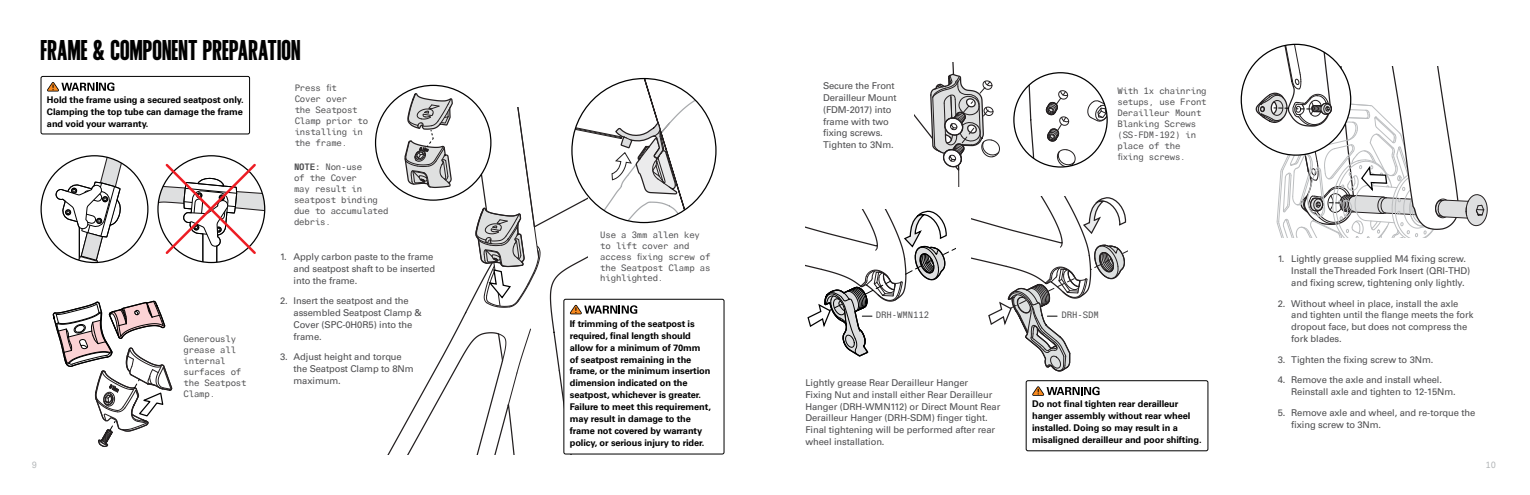
<style>
.page{position:relative;width:1530px;height:495px;background:#fff}
.page>*{position:absolute;margin:0;border:0;box-sizing:border-box;transform-origin:0 0}
.t1{font:25px "Cervelo Gothic No.2";letter-spacing:.005em;color:#000}
.t2{font:9.38px/11.8px "Univers LTCYR 55 Roman";letter-spacing:-.01em;color:#4d4d4f}
.t3{font:700 9.25px/11.9px "Univers LTCYR 65";letter-spacing:-.01em;color:#000}
.t4{font:9px/10.9px "Linotype Univers Typewrtr";letter-spacing:-.02em;color:#4d4d4f}
.t5{font:8.75px "Linotype Univers Typewrtr";color:#b1b4b6}
.s1{font-weight:700}
</style>
<div class="page">
<svg style="left:42px;top:156px;width:106px;height:107px"></svg>
<svg style="left:158px;top:162px;width:107px;height:101px"></svg>
<svg style="left:52px;top:300px;width:121px;height:147px"></svg>
<svg style="left:915px;top:62px;width:85px;height:124px"></svg>
<svg style="left:806px;top:210px;width:149px;height:147px"></svg>
<svg style="left:971px;top:197px;width:156px;height:175px"></svg>
<svg style="left:1255px;top:44px;width:233px;height:194px"></svg>
<svg style="left:1014px;top:73px;width:93px;height:94px"></svg>
<svg style="left:47px;top:82px;width:68px;height:10px"></svg>
<svg style="left:374px;top:79px;width:342px;height:375px"></svg>
<div style="left:41px;top:76px;width:209px;height:58px;border:1px solid #000;border-radius:2px"></div>
<svg style="left:1032px;top:386px;width:68px;height:10px"></svg>
<div style="left:1026px;top:380px;width:182px;height:71px;border:1px solid #000;border-radius:2px"></div>
<h1 class="t1" style="left:41px;top:35px;width:262px">FRAME &amp; COMPONENT PREPARATION</h1>
<p class="t3" style="left:47px;top:93px;width:198px;text-align:justify">Hold the frame using a secured seatpost only.<br>Clamping the top tube can damage the frame and void your warranty.</p>
<p class="t4" style="left:295px;top:83px;width:75px">Press fit<br>Cover over<br>the Seatpost<br>Clamp prior to installing in the frame.</p>
<p class="t4" style="left:184px;top:333px;width:65px">Generously grease all internal surfaces of the Seatpost<br>Clamp.</p>
<p class="t4" style="left:294px;top:161px;width:96px"><span class="s1">NOTE:</span> Non-use<br>of the Cover<br>may result in seatpost binding due to accumulated debris.</p>
<p class="t2" style="left:294px;top:250px;width:143px;text-indent:-14px">1. Apply carbon paste to the frame and seatpost shaft to be inserted into the frame.</p>
<p class="t2" style="left:294px;top:295px;width:130px;text-indent:-14px">2. Insert the seatpost and the assembled Seatpost Clamp &amp;<br>Cover (SPC-0H0R5) into the frame.</p>
<p class="t2" style="left:294px;top:351px;width:121px;text-indent:-14px">3. Adjust height and torque the Seatpost Clamp to 8Nm maximum.</p>
<p class="t4" style="left:600px;top:229px;width:112px">Use a 3mm allen key to lift cover and access fixing screw of the Seatpost Clamp as highlighted.</p>
<p class="t3" style="left:570px;top:317px;width:143px">If trimming of the seatpost is required, final length should allow for a minimum of 70mm of seatpost remaining in the frame, or the minimum insertion dimension indicated on the seatpost, whichever is greater.<br>Failure to meet this requirement, may result in damage to the frame not covered by warranty policy, or serious injury to rider.</p>
<p class="t2" style="left:823px;top:80px;width:75px">Secure the Front<br>Derailleur Mount (FDM-2017) into frame with two fixing screws.<br>Tighten to 3Nm.</p>
<p class="t4" style="left:1117px;top:85px;width:91px">With 1x chainring setups, use Front<br>Derailleur Mount<br>Blanking Screws (SS-FDM-192) in place of the fixing screws.</p>
<p class="t4" style="left:876px;top:310px;width:55px">DRH-WMN112</p>
<p class="t4" style="left:1062px;top:310px;width:39px">DRH-SDM</p>
<p class="t2" style="left:806px;top:377px;width:196px">Lightly grease Rear Derailleur Hanger<br>Fixing Nut and install either Rear Derailleur Hanger (DRH-WMN112) or Direct Mount Rear Derailleur Hanger (DRH-SDM) finger tight.<br>Final tightening will be performed after rear wheel installation.</p>
<p class="t3" style="left:1032px;top:397px;width:171px">Do not final tighten rear derailleur hanger assembly without rear wheel installed. Doing so may result in a misaligned derailleur and poor shifting.</p>
<p class="t2" style="left:1291px;top:253px;width:180px;text-indent:-13px">1. Lightly grease supplied M4 fixing screw.<br>Install the Threaded Fork Insert (QRI-THD) and fixing screw, tightening only lightly.</p>
<p class="t2" style="left:1291px;top:297px;width:184px;text-indent:-13px">2. Without wheel in place, install the axle and tighten until the flange meets the fork dropout face, but does not compress the fork blades.</p>
<p class="t2" style="left:1278px;top:353px;width:157px">3. Tighten the fixing screw to 3Nm.</p>
<p class="t2" style="left:1291px;top:374px;width:166px;text-indent:-13px">4. Remove the axle and install wheel.<br>Reinstall axle and tighten to 12-15Nm.</p>
<p class="t2" style="left:1291px;top:406px;width:186px;text-indent:-13px">5. Remove axle and wheel, and re-torque the fixing screw to 3Nm.</p>
<p class="t5" style="left:32px;top:459px;width:7px">9</p>
<p class="t5" style="left:1486px;top:459px;width:12px">10</p>
</div>
